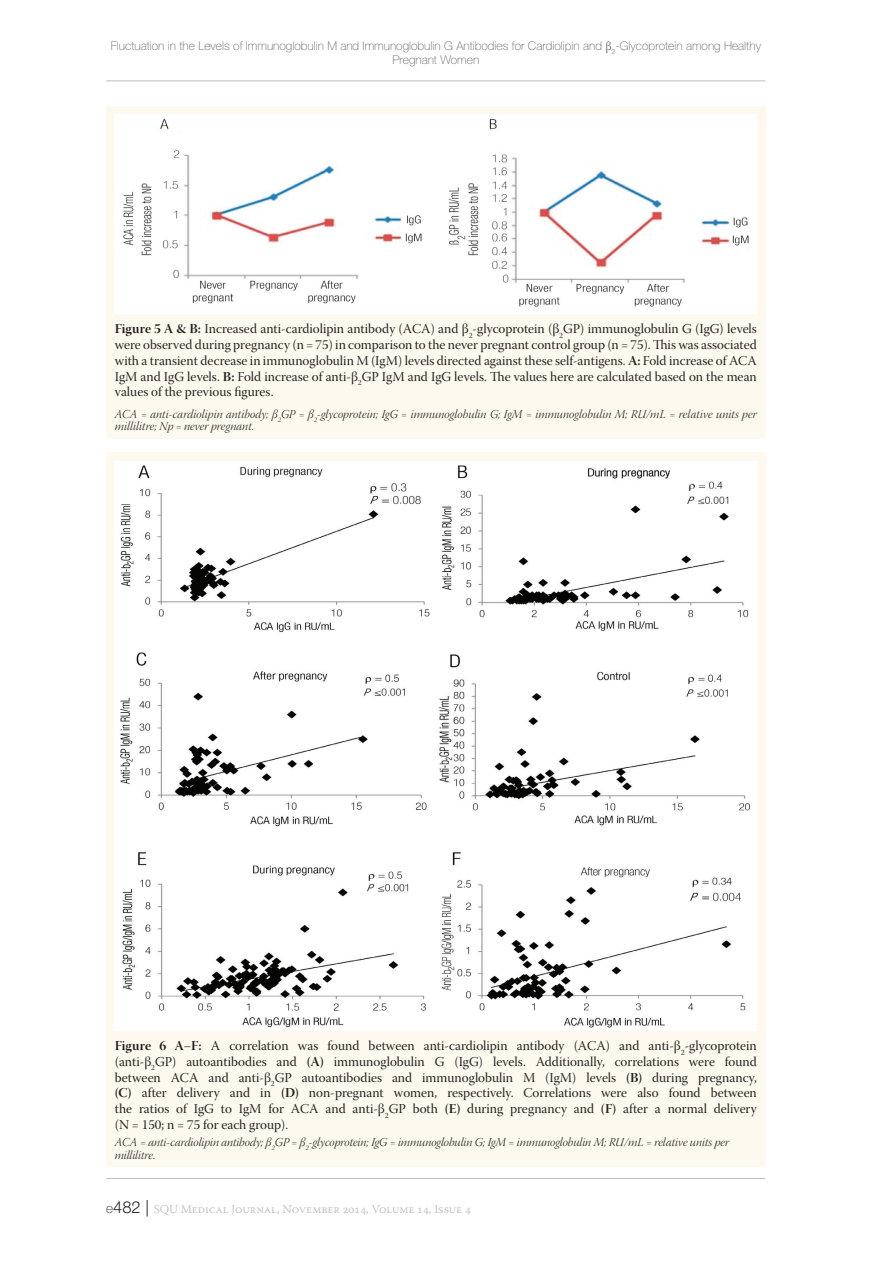
<style>
.page{position:relative;width:893px;height:1263px;background:#fff}
.page>*{position:absolute;margin:0;border:0;box-sizing:border-box;transform-origin:0 0}
.Figures{font:13.5px/15.8px "Warnock Pro Subh";color:#231f20;text-align:justify}
.Figures-2{font:12px/12.8px "Warnock Pro Light It Disp";letter-spacing:.005em;color:#231f20}
.t1{font:100 12px/13.5px "Helvetica Neue LT Pro";color:#636366;text-align:center}
.Table_Sub{font:12px/12.8px "Warnock Pro Light It Disp";color:#231f20}
.t2{font:300 12px "Warnock Pro";color:#bcbdc0}
.s1{font-family:"Warnock Pro";font-weight:300}
.s2{font-family:"Warnock Pro Bold Disp"}
.s3{font-family:"Helvetica Neue LT Pro";font-weight:100;font-size:13.5px;color:#231f20}
.s4{font-family:"Helvetica Neue LT Pro";font-size:16.5px;color:#231f20}
</style>
<div class="page">
<hr style="left:106px;top:81px;width:659px;height:1px;background:#bcbdc0">
<hr style="left:106px;top:1178px;width:659px;height:1px;background:#bcbdc0">
<div style="left:106px;top:106px;width:659px;height:333px;background:#fef9ef"></div>
<img style="left:115px;top:115px;width:642px;height:199px">
<div style="left:106px;top:453px;width:659px;height:714px;background:#fef9ef"></div>
<img style="left:115px;top:461px;width:642px;height:569px">
<p class="t1" style="left:111px;top:39px;width:652px">Fluctuation in the Levels of Immunoglobulin M and Immunoglobulin G Antibodies for Cardiolipin and <span class="s1">β</span><sub>2</sub>-Glycoprotein among Healthy<br>Pregnant Women</p>
<p class="Figures" style="left:115px;top:323px;width:644px"><span class="s2">Figure 5 A &amp; B:</span> Increased anti-cardiolipin antibody (ACA) and β<sub>2</sub>-glycoprotein (β<sub>2</sub>GP) immunoglobulin G (IgG) levels were observed during pregnancy (n = 75) in comparison to the never pregnant control group (n = 75). This was associated with a transient decrease in immunoglobulin M (IgM) levels directed against these self-antigens. <span class="s2">A:</span> Fold increase of ACA IgM and IgG levels. <span class="s2">B:</span> Fold increase of anti-β<sub>2</sub>GP IgM and IgG levels. The values here are calculated based on the mean values of the previous figures.</p>
<p class="Figures-2" style="left:115px;top:408px;width:644px">ACA = anti-cardiolipin antibody; β<sub>2</sub>GP = β<sub>2</sub>-glycoprotein; IgG = immunoglobulin G; IgM = immunoglobulin M; RU/mL = relative units per millilitre; Np = never pregnant.</p>
<p class="Figures" style="left:115px;top:1039px;width:644px"><span class="s2">Figure 6 A</span><span class="s1">−</span><span class="s2">F:</span> A correlation was found between anti-cardiolipin antibody (ACA) and anti-β<sub>2</sub>-glycoprotein (anti-β<sub>2</sub>GP) autoantibodies and <span class="s2">(A)</span> immunoglobulin G (IgG) levels. Additionally, correlations were found between ACA and anti-β<sub>2</sub>GP autoantibodies and immunoglobulin M (IgM) levels <span class="s2">(B)</span> during pregnancy, <span class="s2">(C)</span> after delivery and in <span class="s2">(D)</span> non-pregnant women, respectively. Correlations were also found between the ratios of IgG to IgM for ACA and anti-β<sub>2</sub>GP both <span class="s2">(E)</span> during pregnancy and <span class="s2">(F)</span> after a normal delivery (N = 150; n = 75 for each group).</p>
<p class="Table_Sub" style="left:115px;top:1137px;width:616px">ACA = anti-cardiolipin antibody; β<sub>2</sub>GP = β<sub>2</sub>-glycoprotein; IgG = immunoglobulin G; IgM = immunoglobulin M; RU/mL = relative units per millilitre.</p>
<p class="t2" style="left:106px;top:1201px;width:366px"><span class="s3">e</span><span class="s4">482 |</span> SQU Medical Journal, November 2014, Volume 14, Issue 4</p>
</div>
